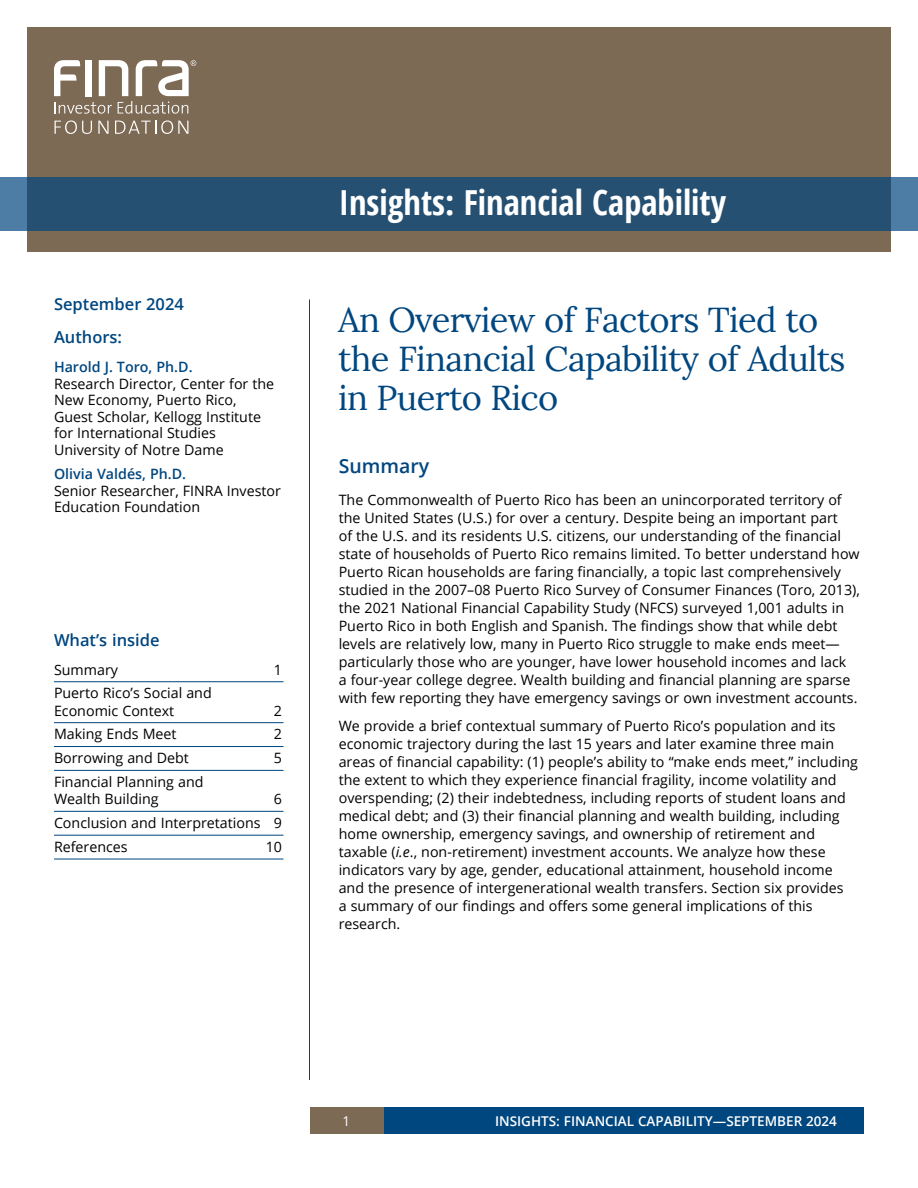
<style>
.page{position:relative;width:918px;height:1188px;background:#fff}
.page>*{position:absolute;margin:0;border:0;box-sizing:border-box;transform-origin:0 0}
.t1{font:34.5px/39px "Lora";letter-spacing:-.02em;color:#00467f}
.t2{font:700 condensed 34.5px "Open Sans";color:#fff}
.t3{font:600 19.5px "Open Sans";color:#00467f}
.t4{font:600 16.5px "Open Sans";color:#00467f}
.t5{font:14.25px/18px "Open Sans";color:#000}
.t6{font:600 14.25px "Open Sans";color:#00467f}
.t7{font:600 13.5px "Open Sans";color:#fff}
.t8{font:13.5px "Open Sans";color:#fff}
.s1{font-style:italic}
</style>
<div class="page">
<div style="left:310px;top:1107px;width:75px;height:27px;background:#7c6a55"></div>
<div style="left:27px;top:27px;width:864px;height:224px;background:#7c6a55"></div>
<div style="left:0;top:177px;width:918px;height:54px;background:#255072"></div>
<div style="left:385px;top:1107px;width:479px;height:27px;background:#00467f"></div>
<svg style="left:55px;top:120px;width:37px;height:14px"></svg>
<svg style="left:98px;top:121px;width:11px;height:13px"></svg>
<svg style="left:115px;top:120px;width:73px;height:14px"></svg>
<svg style="left:54px;top:60px;width:142px;height:54px"></svg>
<hr style="left:309px;top:299px;width:1px;height:781px;background:#00467f">
<hr style="left:54px;top:681px;width:230px;height:1px;background:#00467f">
<hr style="left:54px;top:722px;width:230px;height:1px;background:#00467f">
<hr style="left:54px;top:746px;width:230px;height:1px;background:#00467f">
<hr style="left:54px;top:770px;width:230px;height:1px;background:#00467f">
<hr style="left:54px;top:811px;width:230px;height:1px;background:#00467f">
<hr style="left:54px;top:835px;width:230px;height:1px;background:#00467f">
<hr style="left:54px;top:859px;width:230px;height:1px;background:#00467f">
<p class="t4" style="left:54px;top:292px;width:131px">September 2024</p>
<p class="t4" style="left:54px;top:326px;width:70px">Authors:</p>
<p class="t6" style="left:54px;top:357px;width:140px">Harold J. Toro, Ph.D.</p>
<p class="t5" style="left:54px;top:375px;width:222px;line-height:16.6px">Research Director, Center for the<br>New Economy, Puerto Rico,<br>Guest Scholar, Kellogg Institute for International Studies<br>University of Notre Dame</p>
<p class="t6" style="left:54px;top:464px;width:134px">Olivia Valdés, Ph.D.</p>
<p class="t5" style="left:54px;top:482px;width:228px;line-height:16.5px">Senior Researcher, FINRA Investor<br>Education Foundation</p>
<p class="t4" style="left:54px;top:628px;width:107px">What’s inside</p>
<p class="t5" style="left:54px;top:660px;width:65px">Summary</p>
<p class="t5" style="left:274px;top:660px;width:10px">1</p>
<p class="t5" style="left:54px;top:684px;width:159px;line-height:17.1px">Puerto Rico’s Social and<br>Economic Context</p>
<p class="t5" style="left:274px;top:701px;width:10px">2</p>
<p class="t5" style="left:54px;top:725px;width:124px">Making Ends Meet</p>
<p class="t5" style="left:274px;top:725px;width:10px">2</p>
<p class="t5" style="left:54px;top:749px;width:137px">Borrowing and Debt</p>
<p class="t5" style="left:274px;top:749px;width:10px">5</p>
<p class="t5" style="left:54px;top:773px;width:151px;line-height:17.1px">Financial Planning and<br>Wealth Building</p>
<p class="t5" style="left:54px;top:787px;width:230px;line-height:23.9px;text-align:justify;text-indent:220px">6<br>Conclusion and Interpretations 9<br>References</p>
<p class="t5" style="left:266px;top:837px;width:18px">10</p>
<h1 class="t2" style="left:339px;top:178px;width:389px">Insights: Financial Capability</h1>
<h1 class="t1" style="left:338px;top:298px;width:509px">An Overview of Factors Tied to the Financial Capability of Adults in Puerto Rico</h1>
<h2 class="t3" style="left:339px;top:453px;width:92px">Summary</h2>
<p class="t5" style="left:339px;top:490px;width:523px">The Commonwealth of Puerto Rico has been an unincorporated territory of the United States (U.S.) for over a century. Despite being an important part<br>of the U.S. and its residents U.S. citizens, our understanding of the financial state of households of Puerto Rico remains limited. To better understand how Puerto Rican households are faring financially, a topic last comprehensively studied in the 2007–08 Puerto Rico Survey of Consumer Finances (Toro, 2013), the 2021 National Financial Capability Study (NFCS) surveyed 1,001 adults in Puerto Rico in both English and Spanish. The findings show that while debt levels are relatively low, many in Puerto Rico struggle to make ends meet— particularly those who are younger, have lower household incomes and lack<br>a four-year college degree. Wealth building and financial planning are sparse with few reporting they have emergency savings or own investment accounts.</p>
<p class="t5" style="left:339px;top:717px;width:521px">We provide a brief contextual summary of Puerto Rico’s population and its economic trajectory during the last 15 years and later examine three main areas of financial capability: (1) people’s ability to “make ends meet,” including the extent to which they experience financial fragility, income volatility and overspending; (2) their indebtedness, including reports of student loans and medical debt; and (3) their financial planning and wealth building, including home ownership, emergency savings, and ownership of retirement and taxable (<span class="s1">i.e</span>., non-retirement) investment accounts. We analyze how these indicators vary by age, gender, educational attainment, household income and the presence of intergenerational wealth transfers. Section six provides<br>a summary of our findings and offers some general implications of this research.</p>
<p class="t8" style="left:342px;top:1112px;width:9px">1</p>
<p class="t7" style="left:495px;top:1112px;width:343px">INSIGHTS: FINANCIAL CAPABILITY—SEPTEMBER 2024</p>
</div>
